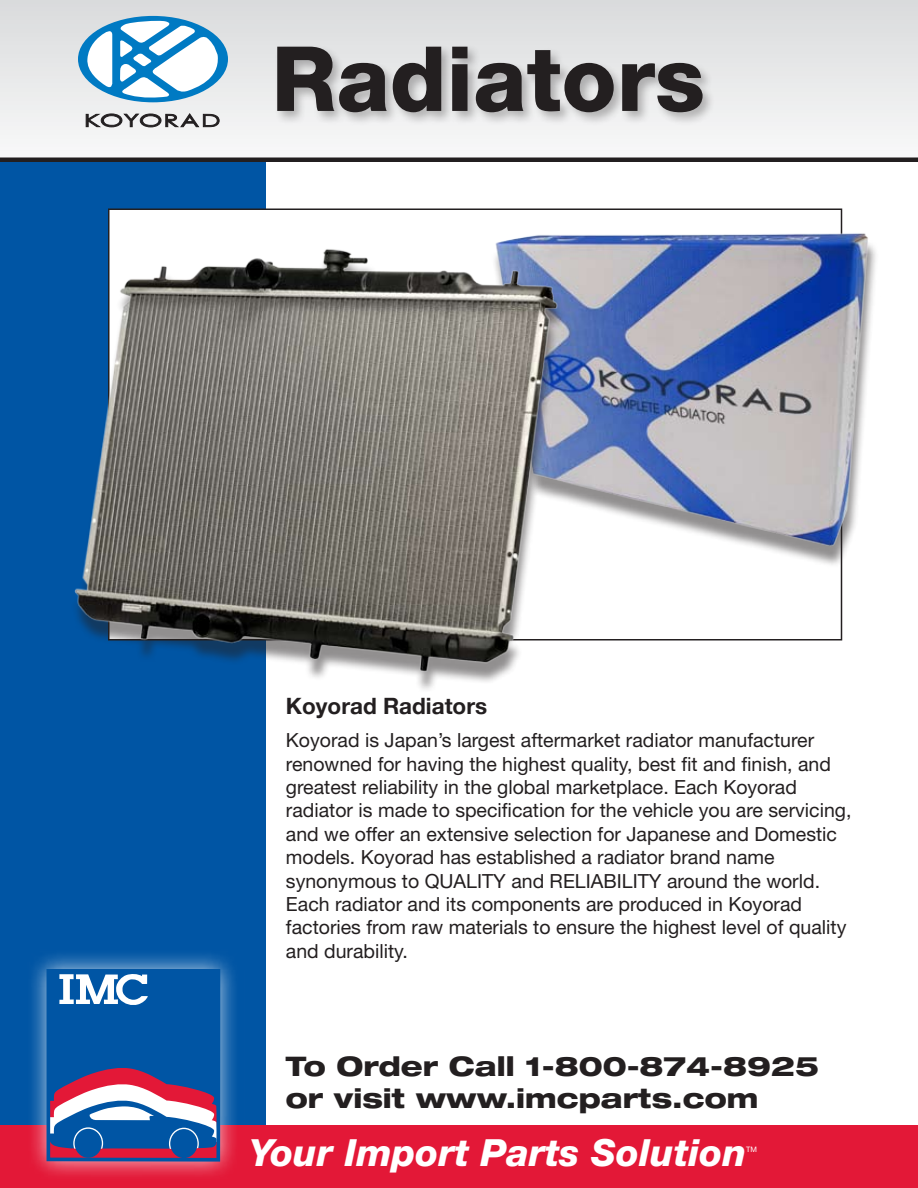
<style>
.page{position:relative;width:918px;height:1188px;background:#fff}
.page>*{position:absolute;margin:0;border:0;box-sizing:border-box;transform-origin:0 0}
.t1{font:800 90px "Helvetica Neue";color:#231f20}
.t2{font:italic 800 37.5px "Helvetica Neue";color:#fff}
.t3{font:800 expanded 27px/32.4px "Helvetica Neue";color:#231f20}
.t4{font:700 22.5px "Helvetica Neue";color:#231f20}
.t5{font:19.5px/23.4px "Helvetica Neue";color:#231f20}
.t6{font:7.5px "Helvetica Neue";color:#fff}
</style>
<div class="page">
<div style="left:0;top:0;width:266px;height:1188px;background:#0055a4"></div>
<svg style="left:0;top:0;width:918px;height:162px"></svg>
<div style="left:78px;top:16px;width:150px;height:86px;background:#007ac3;border-radius:50%"></div>
<svg style="left:118px;top:20px;width:102px;height:79px"></svg>
<svg style="left:86px;top:28px;width:26px;height:62px"></svg>
<svg style="left:86px;top:113px;width:134px;height:15px"></svg>
<div style="left:0;top:1125px;width:918px;height:63px;background:#e31837"></div>
<div style="left:25px;top:948px;width:223px;height:240px;background:#fff;opacity:.75"></div>
<div style="left:50px;top:972px;width:167px;height:186px;background:#0055a4"></div>
<svg style="left:59px;top:974px;width:89px;height:31px"></svg>
<svg style="left:52px;top:1068px;width:163px;height:89px"></svg>
<div style="left:47px;top:969px;width:173px;height:193px;border:4px solid #0055a4"></div>
<div style="left:75px;top:1129px;width:27px;height:29px;background:#0055a4;border-radius:50%"></div>
<div style="left:170px;top:1129px;width:27px;height:29px;background:#0055a4;border-radius:50%"></div>
<div style="left:274px;top:43px;width:644px;height:130px;background:#231f20;opacity:.3"></div>
<div style="left:109px;top:209px;width:733px;height:431px;background:#fff"></div>
<div style="left:491px;top:239px;width:399px;height:346px;background:#231f20;opacity:.5"></div>
<img style="left:493px;top:225px;width:378px;height:323px">
<div style="left:69px;top:254px;width:559px;height:453px;background:#231f20;opacity:.5"></div>
<img style="left:69px;top:242px;width:525px;height:431px">
<h1 class="t1" style="left:272px;top:25px;width:435px">Radiators</h1>
<p class="t4" style="left:286px;top:692px;width:203px">Koyorad Radiators</p>
<p class="t5" style="left:286px;top:728px;width:567px">Koyorad is Japan’s largest aftermarket radiator manufacturer renowned for having the highest quality, best fit and finish, and greatest reliability in the global marketplace. Each Koyorad radiator is made to specification for the vehicle you are servicing, and we offer an extensive selection for Japanese and Domestic models. Koyorad has established a radiator brand name synonymous to QUALITY and RELIABILITY around the world.<br>Each radiator and its components are produced in Koyorad factories from raw materials to ensure the highest level of quality and durability.</p>
<h3 class="t3" style="left:286px;top:1049px;width:535px">To Order Call 1-800-874-8925 or visit www.imcparts.com</h3>
<h2 class="t2" style="left:250px;top:1130px;width:498px">Your Import Parts Solution</h2>
<p class="t6" style="left:746px;top:1145px;width:12px">TM</p>
</div>
